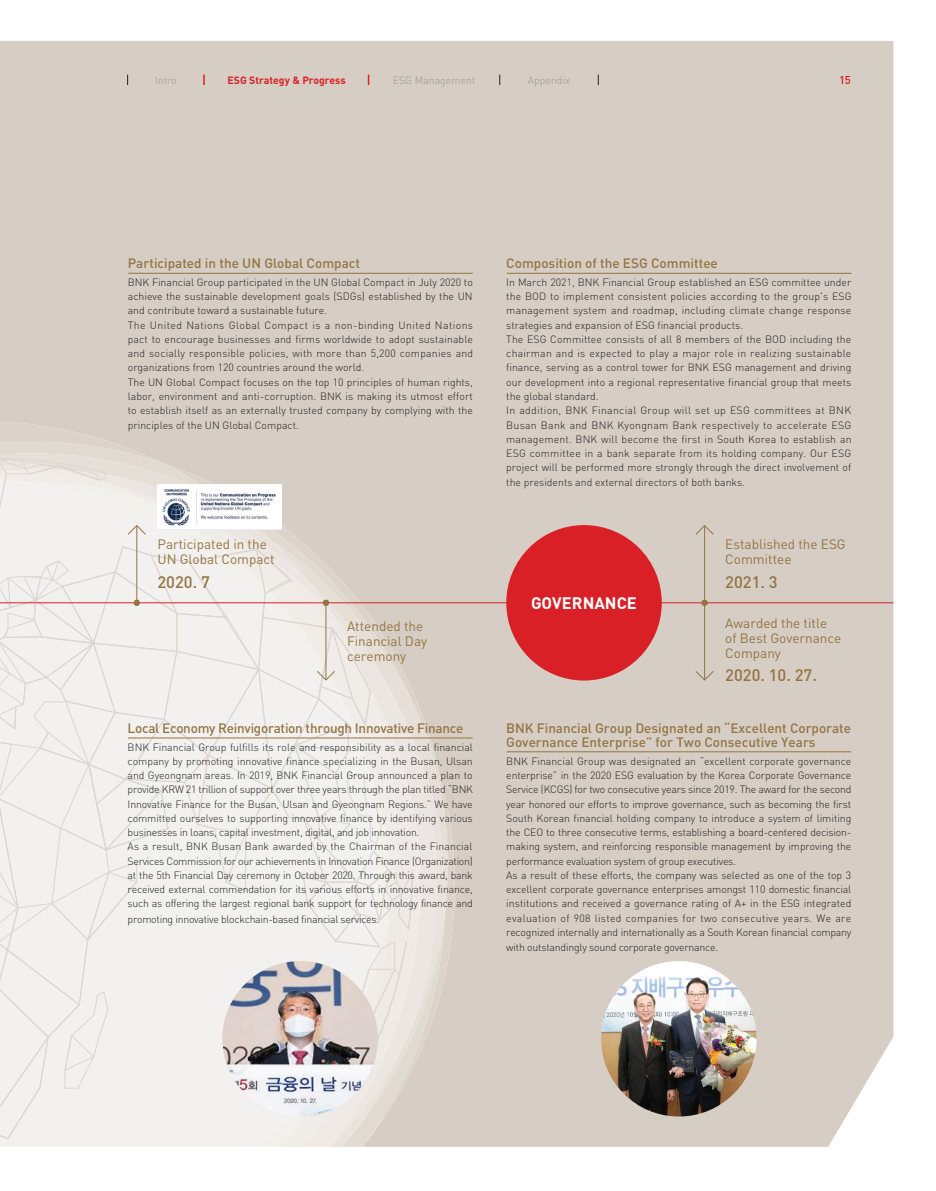
<style>
.page{position:relative;width:936px;height:1191px;background:#fff}
.page>*{position:absolute;margin:0;border:0;box-sizing:border-box;transform-origin:0 0}
.t1{font:500 16.5px "DIN Pro";color:#947442}
.t2{font:700 16.5px "DIN Pro";color:#fff}
.t3{font:500 13.5px/14.2px "DIN Pro";color:#947442}
.t4{font:13.5px/15px "DIN Pro";color:#947442}
.t5{font:500 13.5px "DIN Pro";letter-spacing:-.02em;color:#947442}
.t6{font:500 11.25px "DIN Pro";color:#d92026}
.t7{font:300 10.5px/14.2px "DIN Pro";letter-spacing:-.01em;color:#231f20;text-align:justify}
.t8{font:300 10.5px "DIN Pro";color:#969997}
.t9{font:700 10.5px "DIN Pro";color:#d92026}
</style>
<div class="page">
<div style="left:0;top:41px;width:893px;height:1105px;background:#d6cec4"></div>
<svg style="left:203px;top:75px;width:2px;height:10px"></svg>
<hr style="left:128px;top:273px;width:345px;height:1px;background:#947442">
<hr style="left:506px;top:751px;width:345px;height:1px;background:#947442">
<hr style="left:506px;top:273px;width:345px;height:1px;background:#947442">
<hr style="left:128px;top:737px;width:344px;height:1px;background:#947442">
<hr style="left:0;top:602px;width:893px;height:1px;background:#d92026">
<img style="left:601px;top:961px;width:155px;height:155px;border-radius:78px">
<div style="left:506px;top:525px;width:155px;height:155px;background:#d92026;border-radius:50%"></div>
<svg style="left:695px;top:525px;width:18px;height:10px"></svg>
<hr style="left:704px;top:526px;width:1px;height:77px;background:#947442">
<div style="left:701px;top:599px;width:6px;height:7px;background:#947442;border-radius:50%"></div>
<svg style="left:695px;top:671px;width:18px;height:9px"></svg>
<hr style="left:704px;top:602px;width:1px;height:78px;background:#947442">
<svg style="left:0;top:421px;width:454px;height:726px"></svg>
<hr style="left:325px;top:602px;width:1px;height:78px;background:#947442">
<div style="left:323px;top:599px;width:6px;height:7px;background:#947442;border-radius:50%"></div>
<img style="left:157px;top:484px;width:125px;height:45px">
<p class="t8" style="left:155px;top:73px;width:23px">Intro</p>
<p class="t9" style="left:227px;top:73px;width:119px">ESG Strategy &amp; Progress</p>
<p class="t8" style="left:393px;top:73px;width:84px">ESG Management</p>
<p class="t8" style="left:528px;top:73px;width:44px">Appendix</p>
<p class="t6" style="left:839px;top:73px;width:13px">15</p>
<p class="t3" style="left:128px;top:256px;width:234px">Participated in the UN Global Compact</p>
<p class="t7" style="left:128px;top:274px;width:346px">BNK Financial Group participated in the UN Global Compact in July 2020 to achieve the sustainable development goals (SDGs) established by the UN and contribute toward a sustainable future.</p>
<p class="t7" style="left:128px;top:317px;width:347px">The United Nations Global Compact is a non-binding United Nations pact to encourage businesses and firms worldwide to adopt sustainable and socially responsible policies, with more than 5,200 companies and organizations from 120 countries around the world.</p>
<p class="t7" style="left:128px;top:374px;width:346px">The UN Global Compact focuses on the top 10 principles of human rights, labor, environment and anti-corruption. BNK is making its utmost effort to establish itself as an externally trusted company by complying with the principles of the UN Global Compact.</p>
<p class="t4" style="left:157px;top:536px;width:119px">Participated in the<br>UN Global Compact</p>
<p class="t1" style="left:157px;top:571px;width:54px">2020. 7</p>
<p class="t4" style="left:347px;top:618px;width:82px">Attended the<br>Financial Day ceremony</p>
<p class="t5" style="left:128px;top:719px;width:337px">Local Economy Reinvigoration through Innovative Finance</p>
<p class="t7" style="left:128px;top:739px;width:347px">BNK Financial Group fulfills its role and responsibility as a local financial company by promoting innovative finance specializing in the Busan, Ulsan and Gyeongnam areas. In 2019, BNK Financial Group announced a plan to provide KRW 21 trillion of support over three years through the plan titled “BNK Innovative Finance for the Busan, Ulsan and Gyeongnam Regions.” We have committed ourselves to supporting innovative finance by identifying various businesses in loans, capital investment, digital, and job innovation.</p>
<p class="t7" style="left:128px;top:839px;width:347px">As a result, BNK Busan Bank awarded by the Chairman of the Financial Services Commission for our achievements in Innovation Finance (Organization) at the 5th Financial Day ceremony in October 2020. Through this award, bank received external commendation for its various efforts in innovative finance, such as offering the largest regional bank support for technology finance and</p>
<p class="t7" style="left:128px;top:911px;width:253px">promoting innovative blockchain-based financial services.</p>
<p class="t3" style="left:506px;top:256px;width:213px">Composition of the ESG Committee</p>
<p class="t7" style="left:506px;top:274px;width:347px">In March 2021, BNK Financial Group established an ESG committee under the BOD to implement consistent policies according to the group's ESG management system and roadmap, including climate change response strategies and expansion of ESG financial products.</p>
<p class="t7" style="left:506px;top:331px;width:346px">The ESG Committee consists of all 8 members of the BOD including the chairman and is expected to play a major role in realizing sustainable finance, serving as a control tower for BNK ESG management and driving our development into a regional representative financial group that meets the global standard.</p>
<p class="t7" style="left:506px;top:403px;width:347px">In addition, BNK Financial Group will set up ESG committees at BNK Busan Bank and BNK Kyongnam Bank respectively to accelerate ESG management. BNK will become the first in South Korea to establish an ESG committee in a bank separate from its holding company. Our ESG project will be performed more strongly through the direct involvement of the presidents and external directors of both banks.</p>
<p class="t2" style="left:531px;top:591px;width:107px">GOVERNANCE</p>
<p class="t4" style="left:725px;top:536px;width:122px">Established the ESG<br>Committee</p>
<p class="t1" style="left:725px;top:571px;width:54px">2021. 3</p>
<p class="t4" style="left:725px;top:614px;width:117px">Awarded the title of Best Governance<br>Company</p>
<p class="t1" style="left:725px;top:664px;width:93px">2020. 10. 27.</p>
<p class="t3" style="left:506px;top:720px;width:346px">BNK Financial Group Designated an “Excellent Corporate<br>Governance Enterprise” for Two Consecutive Years</p>
<p class="t7" style="left:506px;top:753px;width:347px">BNK Financial Group was designated an “excellent corporate governance enterprise” in the 2020 ESG evaluation by the Korea Corporate Governance Service (KCGS) for two consecutive years since 2019. The award for the second year honored our efforts to improve governance, such as becoming the first South Korean financial holding company to introduce a system of limiting the CEO to three consecutive terms, establishing a board-centered decision&shy;making system, and reinforcing responsible management by improving the performance evaluation system of group executives.</p>
<p class="t7" style="left:506px;top:867px;width:346px">As a result of these efforts, the company was selected as one of the top 3 excellent corporate governance enterprises amongst 110 domestic financial institutions and received a governance rating of A+ in the ESG integrated evaluation of 908 listed companies for two consecutive years. We are recognized internally and internationally as a South Korean financial company</p>
<p class="t7" style="left:506px;top:940px;width:213px">with outstandingly sound corporate governance.</p>
</div>
